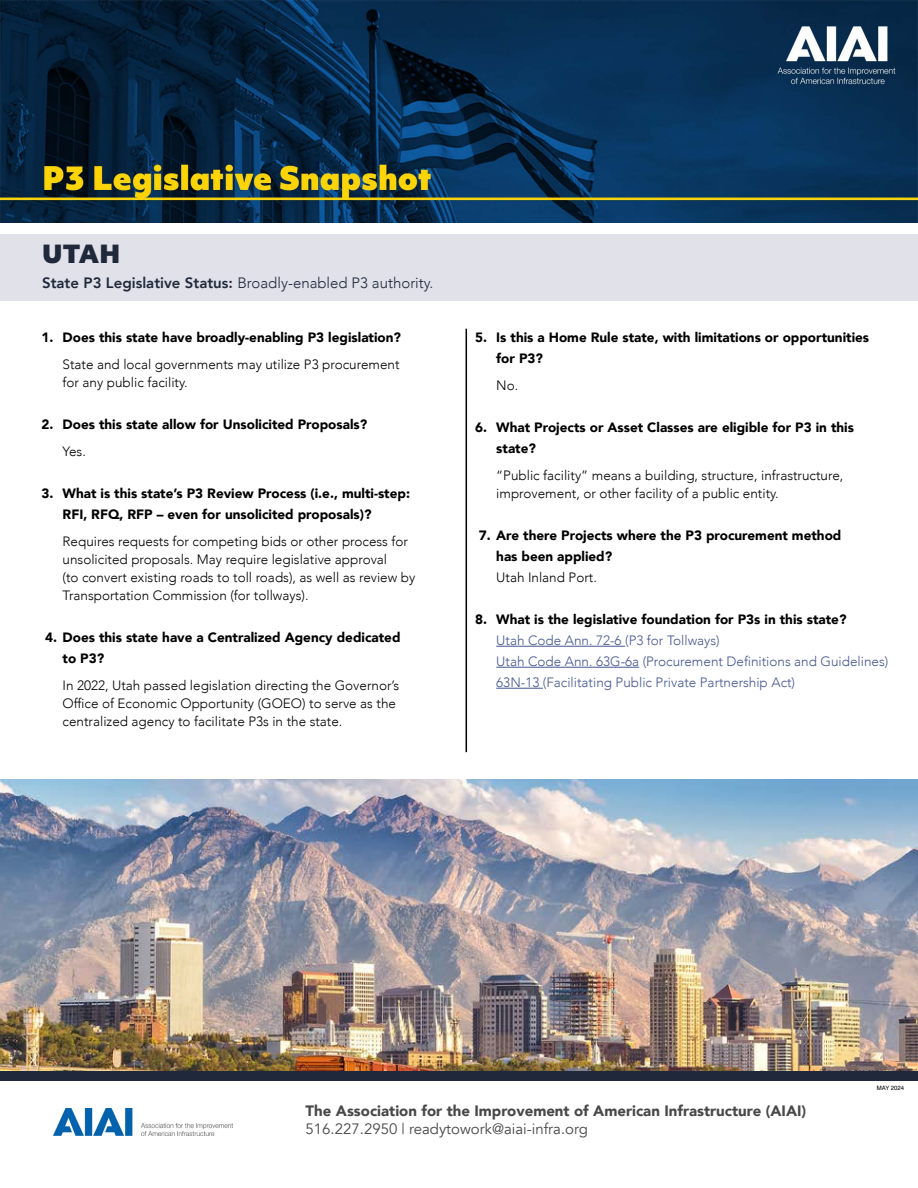
<style>
.page{position:relative;width:918px;height:1188px;background:#fff}
.page>*{position:absolute;margin:0;border:0;box-sizing:border-box;transform-origin:0 0}
.t1{font:900 24px "Objektiv Mk 1";color:#20293b}
.t2{font:900 15px "Avenir";color:#484848}
.t3{font:300 15px "Avenir";color:#20293b}
.t4{font:15px "Avenir";color:#484848}
.t5{font:300 13.5px/18px "Avenir";color:#000}
.t6{font:900 13.5px/21px "Avenir";color:#000}
.t7{font:300 13.5px/21px "Avenir";color:#465792}
.t8{font:6px "Helvetica";color:#000}
.s1{font-weight:800}
</style>
<div class="page">
<img style="left:0;top:780px;width:918px;height:291px">
<div style="left:0;top:234px;width:918px;height:66px;background:#e1e2e9"></div>
<hr style="left:496px;top:646px;width:129px;height:1px;background:#465792">
<hr style="left:496px;top:667px;width:143px;height:1px;background:#465792">
<hr style="left:496px;top:688px;width:47px;height:1px;background:#465792">
<hr style="left:466px;top:329px;width:1px;height:423px;background:#000">
<img style="left:0;top:0;width:918px;height:222px">
<div style="left:0;top:1071px;width:918px;height:9px;background:#20293b"></div>
<img style="left:54px;top:1108px;width:179px;height:28px">
<h1 class="t1" style="left:42px;top:237px;width:80px">UTAH</h1>
<p class="t3" style="left:42px;top:274px;width:393px"><span class="s1">State P3 Legislative Status:</span> Broadly-enabled P3 authority.</p>
<p class="t6" style="left:42px;top:327px;width:361px">1. Does this state have broadly-enabling P3 legislation?</p>
<p class="t5" style="left:63px;top:356px;width:338px">State and local governments may utilize P3 procurement for any public facility.</p>
<p class="t6" style="left:42px;top:414px;width:327px">2. Does this state allow for Unsolicited Proposals?</p>
<p class="t5" style="left:63px;top:443px;width:25px">Yes.</p>
<p class="t6" style="left:63px;top:483px;width:349px;text-indent:-21px">3. What is this state’s P3 Review Process (i.e., multi-step:<br>RFI, RFQ, RFP – even for unsolicited proposals)?</p>
<p class="t5" style="left:63px;top:533px;width:354px">Requires requests for competing bids or other process for unsolicited proposals. May require legislative approval<br>(to convert existing roads to toll roads), as well as review by Transportation Commission (for tollways).</p>
<p class="t6" style="left:63px;top:627px;width:339px;text-indent:-17px">4. Does this state have a Centralized Agency dedicated to P3?</p>
<p class="t5" style="left:63px;top:677px;width:338px">In 2022, Utah passed legislation directing the Governor’s<br>Office of Economic Opportunity (GOEO) to serve as the centralized agency to facilitate P3s in the state.</p>
<p class="t6" style="left:496px;top:327px;width:374px;text-indent:-21px">5. Is this a Home Rule state, with limitations or opportunities for P3?</p>
<p class="t5" style="left:496px;top:377px;width:24px">No.</p>
<p class="t6" style="left:496px;top:417px;width:359px;text-indent:-21px">6. What Projects or Asset Classes are eligible for P3 in this state?</p>
<p class="t5" style="left:496px;top:467px;width:349px">“Public facility” means a building, structure, infrastructure, improvement, or other facility of a public entity.</p>
<p class="t6" style="left:496px;top:525px;width:347px;text-indent:-17px">7. Are there Projects where the P3 procurement method has been applied?</p>
<p class="t5" style="left:496px;top:569px;width:102px">Utah Inland Port.</p>
<p class="t6" style="left:475px;top:609px;width:373px">8. What is the legislative foundation for P3s in this state?</p>
<p class="t7" style="left:496px;top:630px;width:394px">Utah Code Ann. 72-6 (P3 for Tollways)<br>Utah Code Ann. 63G-6a (Procurement Definitions and Guidelines)<br>63N-13 (Facilitating Public Private Partnership Act)</p>
<p class="t8" style="left:877px;top:1083px;width:29px">MAY 2024</p>
<p class="t2" style="left:306px;top:1098px;width:502px">The Association for the Improvement of American Infrastructure (AIAI)</p>
<p class="t4" style="left:306px;top:1120px;width:284px">516.227.2950 | readytowork@aiai-infra.org</p>
</div>
